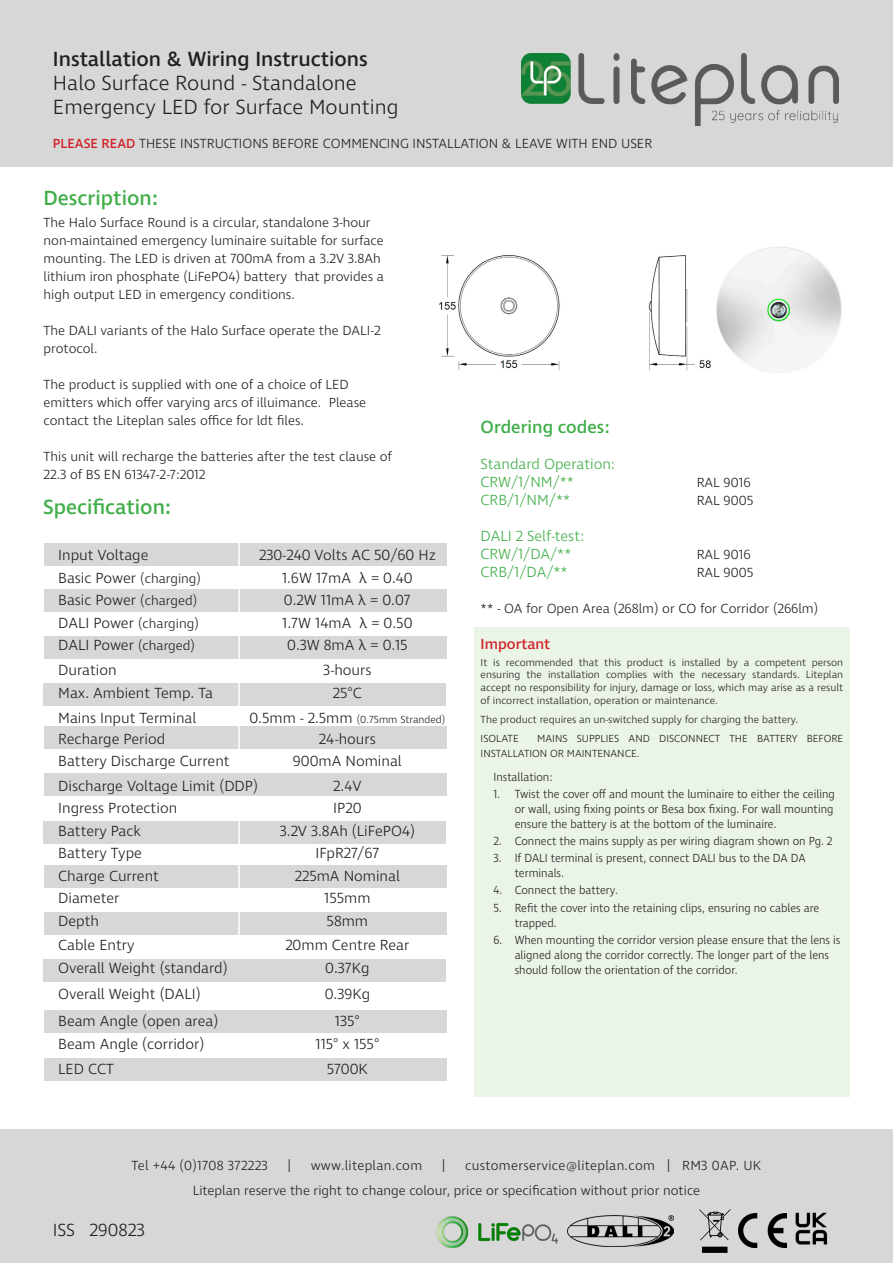
<style>
.page{position:relative;width:893px;height:1263px;background:#fff}
.page>*{position:absolute;margin:0;border:0;box-sizing:border-box;transform-origin:0 0}
.t1{font:300 21px/24px "Ingra";color:#231f20}
.t2{font:500 21px "Ingra";color:#231f20}
.t3{font:500 21px "Ingra";color:#40ae49}
.t4{font:500 18px "Ingra";color:#40ae49}
.t5{font:300 18px "Ingra";color:#231f20}
.t6{font:300 15px "Ingra";color:#231f20}
.t7{font:300 15px "Ingra";color:#40ae49}
.t8{font:500 15px "Ingra";color:#d1232a}
.t9{font:300 13.5px/18px "Ingra";color:#231f20}
.t10{font:300 13.5px "Ingra";letter-spacing:.02em;color:#231f20}
.t11{font:300 12px/15px "Ingra";color:#231f20;scale:.94 1}
.t12{font:300 10.5px/12.8px "Ingra";color:#231f20;text-align:justify}
.s1{font-weight:500;color:#d1232a}
.s2{font-size:13.5px}
.s3{font-family:"Bahnschrift";font-weight:400}
.s4{font-size:15px}
</style>
<div class="page">
<div style="left:474px;top:627px;width:375px;height:470px;background:#eaf4e7"></div>
<div style="left:0;top:0;width:893px;height:167px;background:#d8d7d7"></div>
<div style="left:44px;top:544px;width:402px;height:22px;background:#d8d7d7"></div>
<div style="left:44px;top:636px;width:402px;height:23px;background:#d8d7d7"></div>
<div style="left:43px;top:683px;width:403px;height:22px;background:#d8d7d7"></div>
<div style="left:44px;top:727px;width:402px;height:22px;background:#d8d7d7"></div>
<div style="left:43px;top:822px;width:403px;height:22px;background:#d8d7d7"></div>
<div style="left:44px;top:865px;width:402px;height:22px;background:#d8d7d7"></div>
<div style="left:44px;top:912px;width:402px;height:22px;background:#d8d7d7"></div>
<div style="left:44px;top:589px;width:402px;height:23px;background:#d8d7d7"></div>
<img style="left:522px;top:53px;width:316px;height:72px">
<div style="left:0;top:1129px;width:893px;height:134px;background:#d8d7d7"></div>
<img style="left:716px;top:247px;width:126px;height:126px">
<svg style="left:699px;top:1209px;width:31px;height:44px"></svg>
<img style="left:739px;top:1213px;width:48px;height:34px">
<hr style="left:238px;top:504px;width:2px;height:554px;background:#fff">
<div style="left:44px;top:773px;width:402px;height:22px;background:#d8d7d7"></div>
<img style="left:438px;top:255px;width:273px;height:116px">
<div style="left:43px;top:959px;width:403px;height:22px;background:#d8d7d7"></div>
<div style="left:44px;top:1010px;width:402px;height:22px;background:#d8d7d7"></div>
<img style="left:567px;top:1215px;width:107px;height:31px">
<img style="left:436px;top:1216px;width:123px;height:33px">
<img style="left:795px;top:1213px;width:33px;height:32px">
<div style="left:44px;top:1058px;width:402px;height:22px;background:#d8d7d7"></div>
<p class="t2" style="left:53px;top:46px;width:316px">Installation &amp; Wiring Instructions</p>
<p class="t1" style="left:53px;top:72px;width:347px">Halo Surface Round - Standalone<br>Emergency LED for Surface Mounting</p>
<p class="t9" style="left:53px;top:136px;width:601px"><span class="s1">PLEASE READ</span> THESE INSTRUCTIONS BEFORE COMMENCING INSTALLATION &amp; LEAVE WITH END USER</p>
<p class="t3" style="left:44px;top:185px;width:116px">Description:</p>
<p class="t9" style="left:44px;top:215px;width:329px">The Halo Surface Round is a circular, standalone 3-hour</p>
<p class="t9" style="left:44px;top:233px;width:342px">non-maintained emergency luminaire suitable for surface mounting. The LED is driven at 700mA from a 3.2V 3.8Ah</p>
<p class="t9" style="left:44px;top:269px;width:342px">lithium iron phosphate (LiFePO4) battery that provides a</p>
<p class="t9" style="left:44px;top:287px;width:253px">high output LED in emergency conditions.</p>
<p class="t9" style="left:44px;top:323px;width:339px">The DALI variants of the Halo Surface operate the DALI-2 protocol.</p>
<p class="t9" style="left:44px;top:377px;width:307px">The product is supplied with one of a choice of LED</p>
<p class="t9" style="left:44px;top:395px;width:324px">emitters which offer varying arcs of illuimance. Please contact the Liteplan sales office for ldt files.</p>
<p class="t9" style="left:44px;top:449px;width:350px">This unit will recharge the batteries after the test clause of<br>22.3 of BS EN 61347-2-7:2012</p>
<p class="t3" style="left:43px;top:494px;width:129px">Specification:</p>
<p class="t6" style="left:58px;top:546px;width:92px">Input Voltage</p>
<p class="t6" style="left:259px;top:546px;width:178px">230-240 Volts AC 50/60 Hz</p>
<p class="t6" style="left:58px;top:568px;width:144px">Basic Power <span class="s2">(charging)</span></p>
<p class="t6" style="left:282px;top:568px;width:132px">1.6W 17mA <span class="s3">λ</span> = 0.40</p>
<p class="t6" style="left:58px;top:591px;width:140px">Basic Power <span class="s2">(charged)</span></p>
<p class="t6" style="left:284px;top:591px;width:128px">0.2W 11mA <span class="s3">λ</span> = 0.07</p>
<p class="t9" style="left:58px;top:615px;width:142px"><span class="s4">DALI Power</span> (charging)</p>
<p class="t6" style="left:282px;top:613px;width:132px">1.7W 14mA <span class="s3">λ</span> = 0.50</p>
<p class="t6" style="left:58px;top:636px;width:138px">DALI Power <span class="s2">(charged)</span></p>
<p class="t6" style="left:287px;top:636px;width:122px">0.3W 8mA <span class="s3">λ</span> = 0.15</p>
<p class="t6" style="left:58px;top:661px;width:60px">Duration</p>
<p class="t6" style="left:323px;top:661px;width:50px">3-hours</p>
<p class="t6" style="left:58px;top:684px;width:156px">Max. Ambient Temp. Ta</p>
<p class="t6" style="left:333px;top:684px;width:30px">25°C</p>
<p class="t6" style="left:58px;top:708px;width:140px">Mains Input Terminal</p>
<p class="t12" style="left:249px;top:713px;width:197px"><span class="s4">0.5mm - 2.5mm</span> (0.75mm Stranded)</p>
<p class="t6" style="left:58px;top:730px;width:108px">Recharge Period</p>
<p class="t6" style="left:319px;top:730px;width:58px">24-hours</p>
<p class="t6" style="left:58px;top:751px;width:173px">Battery Discharge Current</p>
<p class="t6" style="left:293px;top:751px;width:110px">900mA Nominal</p>
<p class="t6" style="left:58px;top:776px;width:201px">Discharge Voltage Limit (DDP)</p>
<p class="t6" style="left:333px;top:776px;width:30px">2.4V</p>
<p class="t6" style="left:58px;top:799px;width:120px">Ingress Protection</p>
<p class="t6" style="left:333px;top:799px;width:30px">IP20</p>
<p class="t6" style="left:58px;top:821px;width:84px">Battery Pack</p>
<p class="t6" style="left:280px;top:821px;width:137px">3.2V 3.8Ah (LiFePO4)</p>
<p class="t6" style="left:58px;top:844px;width:85px">Battery Type</p>
<p class="t6" style="left:315px;top:844px;width:65px">IFpR27/67</p>
<p class="t6" style="left:58px;top:866px;width:102px">Charge Current</p>
<p class="t6" style="left:295px;top:866px;width:107px">225mA Nominal</p>
<p class="t6" style="left:58px;top:889px;width:63px">Diameter</p>
<p class="t6" style="left:324px;top:889px;width:48px">155mm</p>
<p class="t6" style="left:58px;top:911px;width:42px">Depth</p>
<p class="t6" style="left:327px;top:911px;width:43px">58mm</p>
<p class="t6" style="left:58px;top:936px;width:78px">Cable Entry</p>
<p class="t6" style="left:285px;top:936px;width:126px">20mm Centre Rear</p>
<p class="t6" style="left:58px;top:959px;width:171px">Overall Weight (standard)</p>
<p class="t6" style="left:325px;top:959px;width:46px">0.37Kg</p>
<p class="t6" style="left:58px;top:984px;width:144px">Overall Weight (DALI)</p>
<p class="t6" style="left:325px;top:984px;width:47px">0.39Kg</p>
<p class="t6" style="left:58px;top:1012px;width:162px">Beam Angle (open area)</p>
<p class="t6" style="left:335px;top:1012px;width:26px">135°</p>
<p class="t6" style="left:58px;top:1035px;width:148px">Beam Angle (corridor)</p>
<p class="t6" style="left:315px;top:1035px;width:65px">115° x 155°</p>
<p class="t6" style="left:58px;top:1060px;width:57px">LED CCT</p>
<p class="t6" style="left:327px;top:1060px;width:43px">5700K</p>
<p class="t4" style="left:481px;top:416px;width:130px">Ordering codes:</p>
<p class="t7" style="left:481px;top:455px;width:136px">Standard Operation:</p>
<p class="t7" style="left:481px;top:473px;width:95px">CRW/1/NM/**</p>
<p class="t9" style="left:697px;top:474px;width:55px">RAL 9016</p>
<p class="t7" style="left:481px;top:491px;width:91px">CRB/1/NM/**</p>
<p class="t9" style="left:697px;top:492px;width:58px">RAL 9005</p>
<p class="t7" style="left:481px;top:527px;width:105px">DALI 2 Self-test:</p>
<p class="t7" style="left:481px;top:545px;width:92px">CRW/1/DA/**</p>
<p class="t9" style="left:697px;top:546px;width:55px">RAL 9016</p>
<p class="t7" style="left:481px;top:563px;width:88px">CRB/1/DA/**</p>
<p class="t9" style="left:697px;top:564px;width:58px">RAL 9005</p>
<p class="t9" style="left:481px;top:600px;width:339px">** - OA for Open Area (268lm) or CO for Corridor (266lm)</p>
<p class="t8" style="left:481px;top:634px;width:71px">Important</p>
<p class="t12" style="left:481px;top:656px;width:364px">It is recommended that this product is installed by a competent person ensuring the installation complies with the necessary standards. Liteplan accept no responsibility for injury, damage or loss, which may arise as a result of incorrect installation, operation or maintenance.</p>
<p class="t12" style="left:481px;top:714px;width:319px">The product requires an un-switched supply for charging the battery.</p>
<p class="t12" style="left:481px;top:733px;width:40px">ISOLATE</p>
<p class="t12" style="left:481px;top:732px;width:364px;line-height:15px;text-indent:57px">MAINS SUPPLIES AND DISCONNECT THE BATTERY BEFORE<br>INSTALLATION OR MAINTENANCE.</p>
<p class="t11" style="left:493px;top:770px;width:64px">Installation:</p>
<p class="t11" style="left:515px;top:787px;width:342px;text-align:justify;text-indent:-21px">1. Twist the cover off and mount the luminaire to either the ceiling or wall, using fixing points or Besa box fixing. For wall mounting ensure the battery is at the bottom of the luminaire.</p>
<p class="t11" style="left:493px;top:834px;width:362px">2. Connect the mains supply as per wiring diagram shown on Pg. 2</p>
<p class="t11" style="left:515px;top:851px;width:311px;text-indent:-21px">3. If DALI terminal is present, connect DALI bus to the DA DA terminals.</p>
<p class="t11" style="left:493px;top:883px;width:134px">4. Connect the battery.</p>
<p class="t11" style="left:515px;top:901px;width:326px;text-indent:-21px">5. Refit the cover into the retaining clips, ensuring no cables are trapped.</p>
<p class="t11" style="left:515px;top:933px;width:348px;text-indent:-21px">6. When mounting the corridor version please ensure that the lens is aligned along the corridor correctly. The longer part of the lens should follow the orientation of the corridor.</p>
<p class="t10" style="left:132px;top:1157px;width:138px">Tel +44 (0)1708 372223</p>
<p class="t9" style="left:288px;top:1157px;width:4px">|</p>
<p class="t10" style="left:311px;top:1157px;width:113px">www.liteplan.com</p>
<p class="t9" style="left:442px;top:1157px;width:4px">|</p>
<p class="t10" style="left:465px;top:1157px;width:298px">customerservice@liteplan.com | RM3 0AP. UK</p>
<p class="t5" style="left:53px;top:1218px;width:94px">ISS 290823</p>
<p class="t9" style="left:193px;top:1182px;width:509px">Liteplan reserve the right to change colour, price or specification without prior notice</p>
</div>
